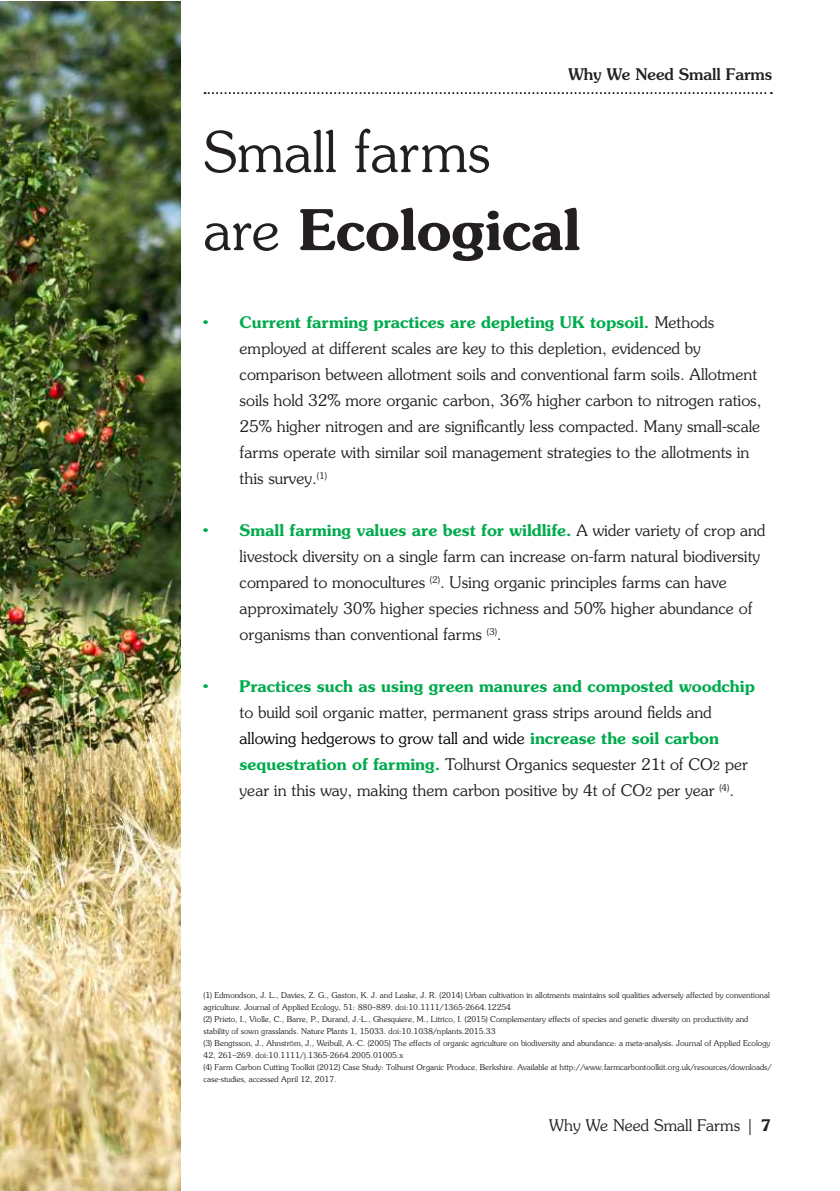
<style>
.page{position:relative;width:840px;height:1191px;background:#fff}
.page>*{position:absolute;margin:0;border:0;box-sizing:border-box;transform-origin:0 0}
.t1{font:300 56px/78px "Souvenir Std";color:#231f20}
.t2{font:300 16px/26px "Souvenir Std";color:#231f20}
.t3{font:600 16px "Souvenir Std";color:#00ab4d}
.t4{font:500 16px "Souvenir Std";color:#231f20}
.t5{font:300 8px/12px "Souvenir Std";color:#231f20}
.s1{font-weight:600}
.s2{font-weight:600;color:#00ab4d}
.s3{color:#000}
.s4{font-size:12px}
</style>
<div class="page">
<svg style="left:204px;top:92px;width:567px;height:2px"></svg>
<img style="left:0;top:1px;width:180px;height:1190px">
<p class="t4" style="left:568px;top:65px;width:205px">Why We Need Small Farms</p>
<h1 class="t1" style="left:203px;top:113px;width:378px">Small farms are <span class="s1">Ecological</span></h1>
<p class="t2" style="left:239px;top:309px;width:523px;text-indent:-36px"><span class="s2">• Current farming practices are depleting UK topsoil.</span> Methods employed at different scales are key to this depletion, evidenced by comparison between allotment soils and conventional farm soils. Allotment soils hold 32% more organic carbon, 36% higher carbon to nitrogen ratios, 25% higher nitrogen and are significantly less compacted. Many small-scale farms operate with similar soil management strategies to the allotments in this survey.<sup>(1)</sup></p>
<p class="t2" style="left:239px;top:517px;width:527px;text-indent:-36px"><span class="s2">• Small farming values are best for wildlife.</span> A wider variety of crop and livestock diversity on a single farm can increase on-farm natural biodiversity compared to monocultures <sup>(2)</sup>. Using organic principles farms can have approximately 30% higher species richness and 50% higher abundance of organisms than conventional farms <sup>(3)</sup>.</p>
<p class="t3" style="left:203px;top:676px;width:552px">• Practices such as using green manures and composted woodchip</p>
<p class="t2" style="left:239px;top:699px;width:509px">to build soil organic matter, permanent grass strips around fields and <span class="s3">allowing hedgerows to grow tall and wide</span> <span class="s2">increase the soil carbon sequestration of farming.</span> Tolhurst Organics sequester 21t of CO<span class="s4">2</span> per year in this way, making them carbon positive by 4t of CO<span class="s4">2</span> per year <sup>(4)</sup>.</p>
<p class="t5" style="left:203px;top:989px;width:569px">(1) Edmondson, J. L., Davies, Z. G., Gaston, K. J. and Leake, J. R. (2014) Urban cultivation in allotments maintains soil qualities adversely affected by conventional agriculture. Journal of Applied Ecology, 51: 880–889. doi:10.1111/1365-2664.12254<br>(2) Prieto, I., Violle, C., Barre, P., Durand, J.-L., Ghesquiere, M., Litrico, I. (2015) Complementary effects of species and genetic diversity on productivity and stability of sown grasslands. Nature Plants 1, 15033. doi:10.1038/nplants.2015.33<br>(3) Bengtsson, J., Ahnström, J., Weibull, A.-C. (2005) The effects of organic agriculture on biodiversity and abundance: a meta-analysis. Journal of Applied Ecology 42, 261–269. doi:10.1111/j.1365-2664.2005.01005.x<br>(4) Farm Carbon Cutting Toolkit (2012) Case Study: Tolhurst Organic Produce, Berkshire. Available at http://www.farmcarbontoolkit.org.uk/resources/downloads/ case-studies, accessed April 12, 2017.</p>
<p class="t2" style="left:549px;top:1112px;width:224px">Why We Need Small Farms | <span class="s1">7</span></p>
</div>
